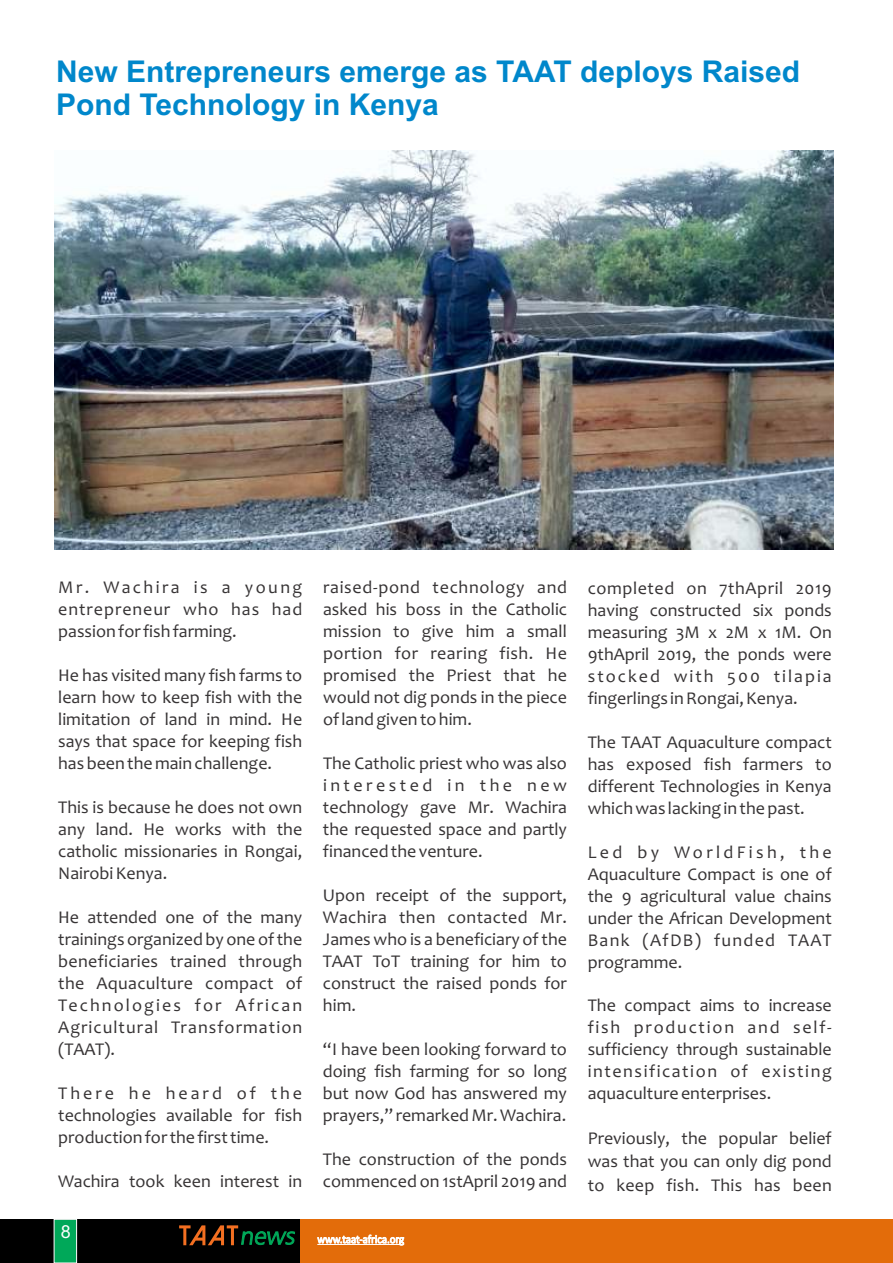
<style>
.page{position:relative;width:893px;height:1263px;background:#fff}
.page>*{position:absolute;margin:0;border:0;box-sizing:border-box;transform-origin:0 0}
.t1{font:700 30px/33.5px "Arial";color:#0087cb}
.t2{font:18px/21.9px "Candara";color:#373435;text-align:justify}
.t3{font:18px "Arial";color:#fefefe}
</style>
<div class="page">
<img style="left:54px;top:150px;width:779px;height:399px">
<div style="left:0;top:1219px;width:304px;height:44px;background:#000"></div>
<div style="left:300px;top:1219px;width:593px;height:44px;background:#e36c0a"></div>
<svg style="left:179px;top:1225px;width:116px;height:20px"></svg>
<svg style="left:317px;top:1234px;width:87px;height:11px"></svg>
<svg style="left:53px;top:1219px;width:24px;height:44px"></svg>
<h1 class="t1" style="left:56px;top:57px;width:746px">New Entrepreneurs emerge as TAAT deploys Raised<br>Pond Technology in Kenya</h1>
<p class="t2" style="left:58px;top:578px;width:246px">Mr. Wachira is a young entrepreneur who has had passion for fish farming.</p>
<p class="t2" style="left:58px;top:666px;width:246px">He has visited many fish farms to learn how to keep fish with the limitation of land in mind. He says that space for keeping fish has been the main challenge.</p>
<p class="t2" style="left:58px;top:798px;width:246px">This is because he does not own any land. He works with the catholic missionaries in Rongai, Nairobi Kenya.</p>
<p class="t2" style="left:58px;top:908px;width:246px">He attended one of the many trainings organized by one of the beneficiaries trained through the Aquaculture compact of Technologies for African Agricultural Transformation (TAAT).</p>
<p class="t2" style="left:58px;top:1084px;width:246px">There he heard of the technologies available for fish production for the first time.</p>
<p class="t2" style="left:58px;top:1172px;width:245px">Wachira took keen interest in</p>
<p class="t3" style="left:61px;top:1225px;width:12px">8</p>
<p class="t2" style="left:323px;top:578px;width:246px">raised-pond technology and asked his boss in the Catholic mission to give him a small portion for rearing fish. He promised the Priest that he would not dig ponds in the piece of land given to him.</p>
<p class="t2" style="left:323px;top:754px;width:246px">The Catholic priest who was also interested in the new technology gave Mr. Wachira the requested space and partly financed the venture.</p>
<p class="t2" style="left:323px;top:886px;width:246px">Upon receipt of the support, Wachira then contacted Mr.<br>James who is a beneficiary of the TAAT ToT training for him to construct the raised ponds for him.</p>
<p class="t2" style="left:323px;top:1040px;width:246px">“I have been looking forward to doing fish farming for so long but now God has answered my prayers,” remarked Mr. Wachira.</p>
<p class="t2" style="left:323px;top:1150px;width:246px">The construction of the ponds commenced on 1stApril 2019 and</p>
<p class="t2" style="left:588px;top:579px;width:246px">completed on 7thApril 2019 having constructed six ponds measuring 3M x 2M x 1M. On 9thApril 2019, the ponds were stocked with 500 tilapia fingerlings in Rongai, Kenya.</p>
<p class="t2" style="left:588px;top:733px;width:246px">The TAAT Aquaculture compact has exposed fish farmers to different Technologies in Kenya which was lacking in the past.</p>
<p class="t2" style="left:588px;top:843px;width:246px">Led by WorldFish, the Aquaculture Compact is one of the 9 agricultural value chains under the African Development Bank (AfDB) funded TAAT programme.</p>
<p class="t2" style="left:588px;top:996px;width:246px">The compact aims to increase fish production and self&shy;sufficiency through sustainable intensification of existing aquaculture enterprises.</p>
<p class="t2" style="left:588px;top:1129px;width:246px;line-height:23.1px">Previously, the popular belief was that you can only dig pond to keep fish. This has been</p>
</div>
